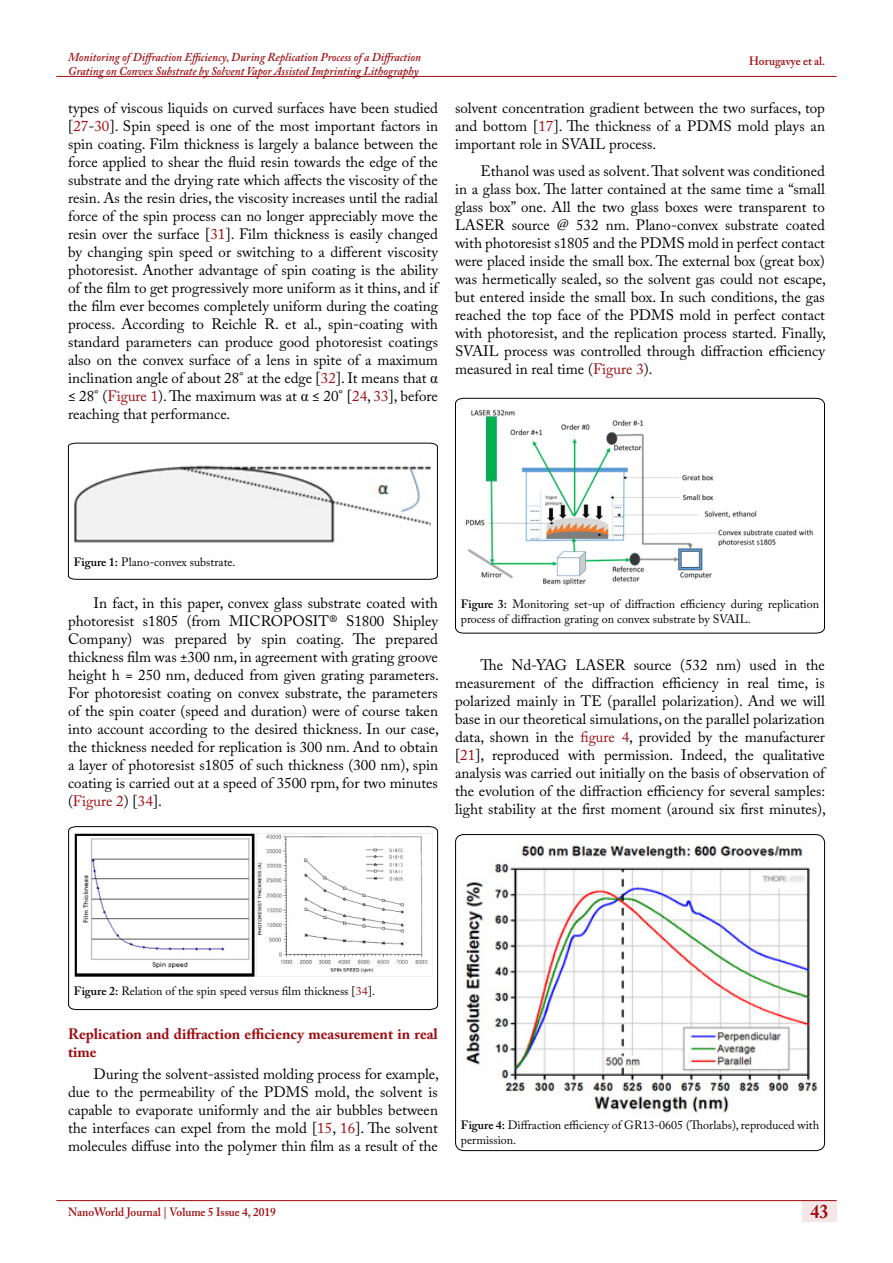
<style>
.page{position:relative;width:893px;height:1263px;background:#fff}
.page>*{position:absolute;margin:0;border:0;box-sizing:border-box;transform-origin:0 0}
.t1{font:700 19.5px "Adobe Caslon Pro";color:#9e0b0f;scale:.9 1}
.t2{font:15px/18px "Adobe Caslon Pro";color:#000;text-align:justify}
.t3{font:700 15px/18px "Adobe Caslon Pro";color:#9e0b0f}
.t4{font:12px/15px "Adobe Caslon Pro";color:#000}
.t5{font:italic 600 12px/14.4px "Adobe Caslon Pro";color:#9e0b0f;scale:.95 1}
.t6{font:600 12px "Adobe Caslon Pro";color:#9e0b0f;scale:.95 1}
.s1{color:#9e0b0f}
.s2{font-family:"Times New Roman"}
.s3{font-weight:600}
</style>
<div class="page">
<div style="left:802px;top:1200px;width:35px;height:21px;background:#f5e7e7"></div>
<hr style="left:56px;top:1200px;width:781px;height:1px;background:#9e0b0f">
<hr style="left:56px;top:76px;width:781px;height:1px;background:#9e0b0f">
<svg style="left:68px;top:442px;width:370px;height:138px"></svg>
<img style="left:73px;top:451px;width:360px;height:99px">
<svg style="left:68px;top:826px;width:370px;height:184px"></svg>
<img style="left:73px;top:833px;width:360px;height:145px">
<svg style="left:455px;top:834px;width:370px;height:317px"></svg>
<img style="left:460px;top:841px;width:360px;height:273px">
<svg style="left:455px;top:398px;width:370px;height:236px"></svg>
<img style="left:460px;top:405px;width:360px;height:186px">
<p class="t5" style="left:68px;top:49px;width:373px">Monitoring of Diffraction Efficiency, During Replication Process of a Diffraction<br>Grating on Convex Substrate by Solvent Vapor Assisted Imprinting Lithography</p>
<p class="t6" style="left:749px;top:54px;width:82px">Horugavye et al.</p>
<p class="t2" style="left:68px;top:99px;width:371px">types of viscous liquids on curved surfaces have been studied [<span class="s1">27</span>-<span class="s1">30</span>]. Spin speed is one of the most important factors in spin coating. Film thickness is largely a balance between the force applied to shear the fluid resin towards the edge of the substrate and the drying rate which affects the viscosity of the resin. As the resin dries, the viscosity increases until the radial force of the spin process can no longer appreciably move the resin over the surface [<span class="s1">31</span>]. Film thickness is easily changed by changing spin speed or switching to a different viscosity photoresist. Another advantage of spin coating is the ability of the film to get progressively more uniform as it thins, and if the film ever becomes completely uniform during the coating process. According to Reichle R. et al., spin-coating with standard parameters can produce good photoresist coatings also on the convex surface of a lens in spite of a maximum inclination angle of about 28° at the edge [<span class="s1">32</span>]. It means that <span class="s2">α </span>≤ 28° (<span class="s1">Figure 1</span>). The maximum was at <span class="s2">α</span> ≤ 20° [<span class="s1">24</span>, <span class="s1">33</span>], before reaching that performance.</p>
<p class="t2" style="left:455px;top:99px;width:371px">solvent concentration gradient between the two surfaces, top and bottom [<span class="s1">17</span>]. The thickness of a PDMS mold plays an important role in SVAIL process.</p>
<p class="t2" style="left:455px;top:161px;width:372px;text-indent:26px">Ethanol was used as solvent. That solvent was conditioned in a glass box. The latter contained at the same time a “small glass box” one. All the two glass boxes were transparent to LASER source @ 532 nm. Plano-convex substrate coated with photoresist s1805 and the PDMS mold in perfect contact were placed inside the small box. The external box (great box) was hermetically sealed, so the solvent gas could not escape, but entered inside the small box. In such conditions, the gas reached the top face of the PDMS mold in perfect contact with photoresist, and the replication process started. Finally, SVAIL process was controlled through diffraction efficiency measured in real time (<span class="s1">Figure 3</span>).</p>
<p class="t4" style="left:74px;top:554px;width:163px"><span class="s3">Figure 1:</span> Plano-convex substrate.</p>
<p class="t2" style="left:68px;top:593px;width:373px;text-indent:26px">In fact, in this paper, convex glass substrate coated with photoresist s1805 (from MICROPOSIT® S1800 Shipley Company) was prepared by spin coating. The prepared thickness film was ±300 nm, in agreement with grating groove height h = 250 nm, deduced from given grating parameters.<br>For photoresist coating on convex substrate, the parameters of the spin coater (speed and duration) were of course taken into account according to the desired thickness. In our case, the thickness needed for replication is 300 nm. And to obtain a layer of photoresist s1805 of such thickness (300 nm), spin coating is carried out at a speed of 3500 rpm, for two minutes (<span class="s1">Figure 2</span>) [<span class="s1">34</span>].</p>
<p class="t4" style="left:461px;top:597px;width:360px"><span class="s3">Figure 3:</span> Monitoring set-up of diffraction efficiency during replication process of diffraction grating on convex substrate by SVAIL.</p>
<p class="t2" style="left:455px;top:656px;width:372px;text-indent:26px">The Nd-YAG LASER source (532 nm) used in the measurement of the diffraction efficiency in real time, is polarized mainly in TE (parallel polarization). And we will base in our theoretical simulations, on the parallel polarization data, shown in the <span class="s1">figure 4</span>, provided by the manufacturer [<span class="s1">21</span>], reproduced with permission. Indeed, the qualitative analysis was carried out initially on the basis of observation of the evolution of the diffraction efficiency for several samples: light stability at the first moment (around six first minutes),</p>
<p class="t4" style="left:74px;top:983px;width:303px"><span class="s3">Figure 2:</span> Relation of the spin speed versus film thickness [<span class="s1">34</span>].</p>
<p class="t3" style="left:68px;top:1024px;width:371px">Replication and diffraction efficiency measurement in real time</p>
<p class="t2" style="left:68px;top:1065px;width:372px;text-indent:26px">During the solvent-assisted molding process for example, due to the permeability of the PDMS mold, the solvent is capable to evaporate uniformly and the air bubbles between the interfaces can expel from the mold [<span class="s1">15</span>, <span class="s1">16</span>]. The solvent molecules diffuse into the polymer thin film as a result of the</p>
<p class="t4" style="left:461px;top:1117px;width:360px"><span class="s3">Figure 4:</span> Diffraction efficiency of GR13-0605 (Thorlabs), reproduced with permission.</p>
<p class="t6" style="left:68px;top:1204px;width:220px">NanoWorld Journal | Volume 5 Issue 4, 2019</p>
<h1 class="t1" style="left:811px;top:1200px;width:21px">43</h1>
</div>
